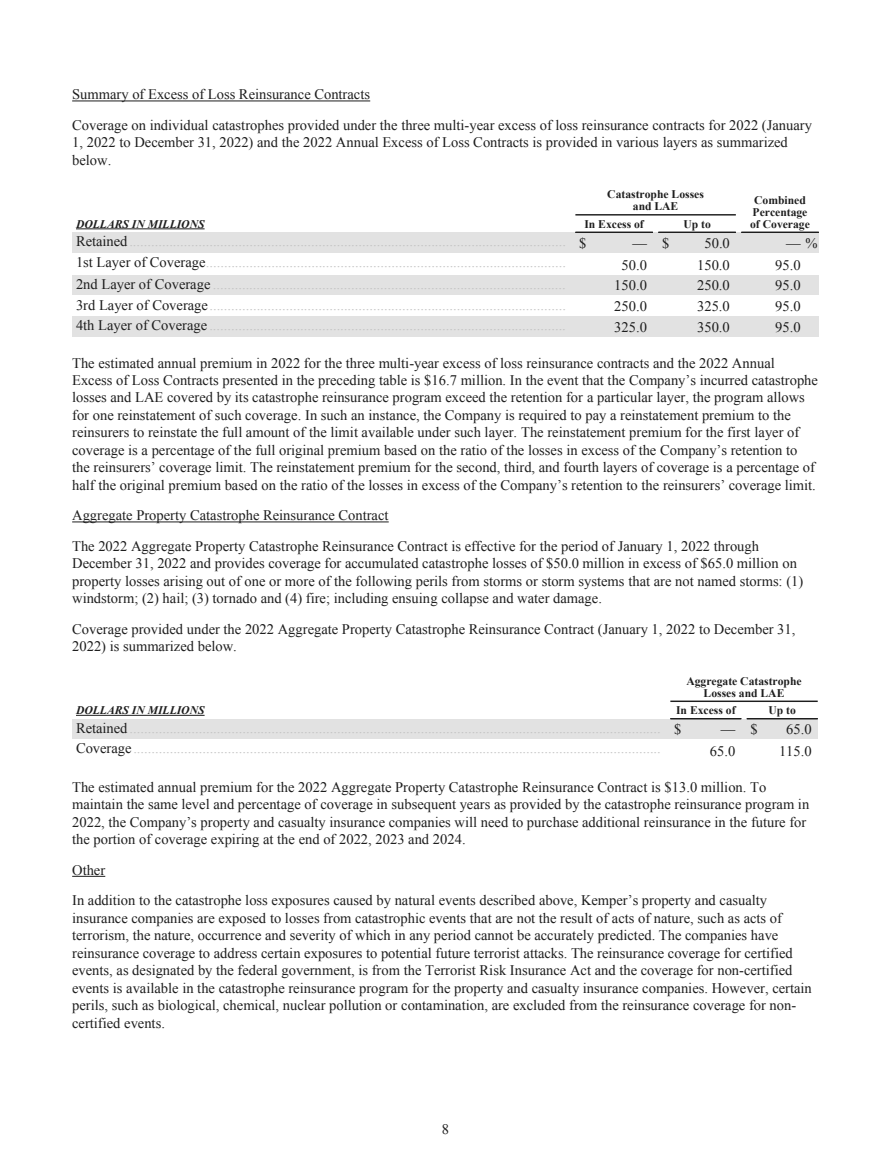
<style>
.page{position:relative;width:891px;height:1161px;background:#fff}
.page>*{position:absolute;margin:0;border:0;box-sizing:border-box;transform-origin:0 0}
.t1{font:14.55px/17.4px "Times New Roman";color:#1e1e1e}
.t2{font:14.55px "Times New Roman";color:#c1c1c1}
.t3{font:700 11.7px/11.7px "Times New Roman";color:#1e1e1e;text-align:center}
.t4{font:italic 700 11.7px "Times New Roman";color:#1e1e1e}
.s1{color:#1e1e1e}
</style>
<div class="page">
<hr style="left:72px;top:101px;width:298px;height:1px;background:#1e1e1e">
<div style="left:72px;top:232px;width:747px;height:21px;background:#e2e2e2"></div>
<div style="left:72px;top:275px;width:747px;height:21px;background:#e2e2e2"></div>
<div style="left:72px;top:316px;width:747px;height:21px;background:#e2e2e2"></div>
<hr style="left:76px;top:229px;width:129px;height:1px;background:#1e1e1e">
<hr style="left:575px;top:214px;width:161px;height:2px;background:#1e1e1e">
<hr style="left:575px;top:232px;width:78px;height:1px;background:#1e1e1e">
<hr style="left:658px;top:232px;width:78px;height:1px;background:#1e1e1e">
<hr style="left:741px;top:232px;width:78px;height:1px;background:#1e1e1e">
<hr style="left:72px;top:522px;width:317px;height:1px;background:#1e1e1e">
<div style="left:72px;top:719px;width:746px;height:21px;background:#e2e2e2"></div>
<hr style="left:76px;top:715px;width:129px;height:1px;background:#1e1e1e">
<hr style="left:670px;top:701px;width:148px;height:1px;background:#1e1e1e">
<hr style="left:670px;top:718px;width:71px;height:1px;background:#1e1e1e">
<hr style="left:670px;top:719px;width:71px;height:1px;background:#1e1e1e">
<hr style="left:747px;top:718px;width:71px;height:1px;background:#1e1e1e">
<hr style="left:747px;top:719px;width:71px;height:1px;background:#1e1e1e">
<hr style="left:72px;top:876px;width:33px;height:1px;background:#1e1e1e">
<p class="t1" style="left:72px;top:81px;width:741px;line-height:30.6px">Summary of Excess of Loss Reinsurance Contracts<br>Coverage on individual catastrophes provided under the three multi-year excess of loss reinsurance contracts for 2022 (January</p>
<p class="t1" style="left:72px;top:135px;width:717px">1, 2022 to December 31, 2022) and the 2022 Annual Excess of Loss Contracts is provided in various layers as summarized below.</p>
<p class="t3" style="left:607px;top:190px;width:98px">Catastrophe Losses and LAE</p>
<p class="t3" style="left:753px;top:196px;width:56px;text-align:left">Combined<br>Percentage</p>
<p class="t4" style="left:76px;top:220px;width:130px">DOLLARS IN MILLIONS</p>
<p class="t3" style="left:584px;top:219px;width:61px">In Excess of</p>
<p class="t3" style="left:683px;top:219px;width:29px">Up to</p>
<p class="t3" style="left:750px;top:219px;width:61px">of Coverage</p>
<p class="t2" style="left:76px;top:236px;width:512px"><span class="s1">Retained</span>........................................................................................................................ <span class="s1">$</span></p>
<p class="t1" style="left:632px;top:236px;width:39px">— $</p>
<p class="t1" style="left:704px;top:236px;width:27px">50.0</p>
<p class="t1" style="left:786px;top:236px;width:33px">— %</p>
<p class="t2" style="left:76px;top:257px;width:492px"><span class="s1">1st Layer of Coverage</span>...................................................................................................</p>
<p class="t1" style="left:621px;top:257px;width:27px">50.0</p>
<p class="t1" style="left:697px;top:257px;width:34px">150.0</p>
<p class="t1" style="left:775px;top:257px;width:27px">95.0</p>
<p class="t2" style="left:76px;top:279px;width:491px"><span class="s1">2nd Layer of Coverage</span> .................................................................................................</p>
<p class="t1" style="left:614px;top:278px;width:34px">150.0</p>
<p class="t1" style="left:697px;top:278px;width:34px">250.0</p>
<p class="t1" style="left:775px;top:278px;width:27px">95.0</p>
<p class="t2" style="left:76px;top:300px;width:491px"><span class="s1">3rd Layer of Coverage</span>..................................................................................................</p>
<p class="t1" style="left:614px;top:299px;width:34px">250.0</p>
<p class="t1" style="left:697px;top:299px;width:34px">325.0</p>
<p class="t1" style="left:775px;top:299px;width:27px">95.0</p>
<p class="t2" style="left:76px;top:320px;width:491px"><span class="s1">4th Layer of Coverage</span> ..................................................................................................</p>
<p class="t1" style="left:614px;top:320px;width:34px">325.0</p>
<p class="t1" style="left:697px;top:320px;width:34px">350.0</p>
<p class="t1" style="left:775px;top:320px;width:27px">95.0</p>
<p class="t1" style="left:72px;top:355px;width:747px">The estimated annual premium in 2022 for the three multi-year excess of loss reinsurance contracts and the 2022 Annual Excess of Loss Contracts presented in the preceding table is $16.7 million. In the event that the Company’s incurred catastrophe losses and LAE covered by its catastrophe reinsurance program exceed the retention for a particular layer, the program allows for one reinstatement of such coverage. In such an instance, the Company is required to pay a reinstatement premium to the reinsurers to reinstate the full amount of the limit available under such layer. The reinstatement premium for the first layer of coverage is a percentage of the full original premium based on the ratio of the losses in excess of the Company’s retention to the reinsurers’ coverage limit. The reinstatement premium for the second, third, and fourth layers of coverage is a percentage of half the original premium based on the ratio of the losses in excess of the Company’s retention to the reinsurers’ coverage limit.</p>
<p class="t1" style="left:72px;top:502px;width:688px;line-height:30.6px">Aggregate Property Catastrophe Reinsurance Contract<br>The 2022 Aggregate Property Catastrophe Reinsurance Contract is effective for the period of January 1, 2022 through</p>
<p class="t1" style="left:72px;top:556px;width:733px">December 31, 2022 and provides coverage for accumulated catastrophe losses of $50.0 million in excess of $65.0 million on property losses arising out of one or more of the following perils from storms or storm systems that are not named storms: (1) windstorm; (2) hail; (3) tornado and (4) fire; including ensuing collapse and water damage.</p>
<p class="t1" style="left:72px;top:622px;width:725px">Coverage provided under the 2022 Aggregate Property Catastrophe Reinsurance Contract (January 1, 2022 to December 31,<br>2022) is summarized below.</p>
<p class="t3" style="left:686px;top:676px;width:117px">Aggregate Catastrophe<br>Losses and LAE</p>
<p class="t4" style="left:76px;top:706px;width:130px">DOLLARS IN MILLIONS</p>
<p class="t3" style="left:676px;top:706px;width:61px">In Excess of</p>
<p class="t3" style="left:768px;top:706px;width:29px">Up to</p>
<p class="t2" style="left:76px;top:723px;width:607px"><span class="s1">Retained</span> .................................................................................................................................................. <span class="s1">$</span></p>
<p class="t1" style="left:721px;top:722px;width:39px">— $</p>
<p class="t1" style="left:786px;top:722px;width:27px">65.0</p>
<p class="t2" style="left:76px;top:744px;width:586px"><span class="s1">Coverage</span> .................................................................................................................................................</p>
<p class="t1" style="left:710px;top:744px;width:27px">65.0</p>
<p class="t1" style="left:779px;top:744px;width:34px">115.0</p>
<p class="t1" style="left:72px;top:780px;width:739px">The estimated annual premium for the 2022 Aggregate Property Catastrophe Reinsurance Contract is $13.0 million. To maintain the same level and percentage of coverage in subsequent years as provided by the catastrophe reinsurance program in 2022, the Company’s property and casualty insurance companies will need to purchase additional reinsurance in the future for the portion of coverage expiring at the end of 2022, 2023 and 2024.</p>
<p class="t1" style="left:72px;top:856px;width:696px;line-height:30.6px">Other<br>In addition to the catastrophe loss exposures caused by natural events described above, Kemper’s property and casualty</p>
<p class="t1" style="left:72px;top:911px;width:741px">insurance companies are exposed to losses from catastrophic events that are not the result of acts of nature, such as acts of terrorism, the nature, occurrence and severity of which in any period cannot be accurately predicted. The companies have reinsurance coverage to address certain exposures to potential future terrorist attacks. The reinsurance coverage for certified events, as designated by the federal government, is from the Terrorist Risk Insurance Act and the coverage for non-certified events is available in the catastrophe reinsurance program for the property and casualty insurance companies. However, certain perils, such as biological, chemical, nuclear pollution or contamination, are excluded from the reinsurance coverage for non&shy;certified events.</p>
<p class="t1" style="left:442px;top:1122px;width:9px">8</p>
</div>
